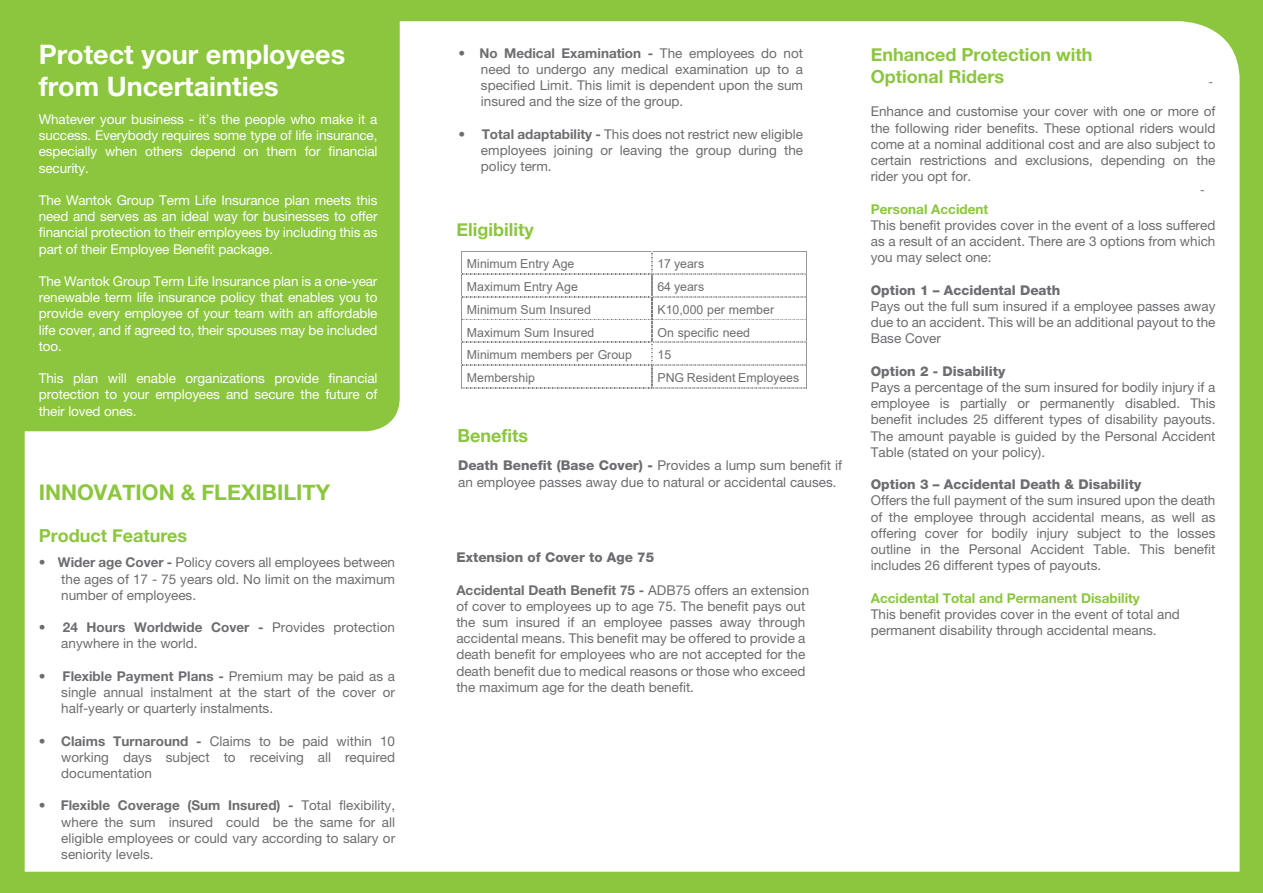
<style>
.page{position:relative;width:1263px;height:893px;background:#8bc63e}
.page>*{position:absolute;margin:0;border:0;box-sizing:border-box;transform-origin:0 0}
.t1{font:700 27px/32.4px "Helvetica Neue LT Pro";color:#fff}
.t2{font:700 21.6px "Helvetica Neue";color:#8bc63e}
.t3{font:700 18px/21.6px "Helvetica Neue";color:#8bc63e}
.t4{font:13.5px/16.2px "Helvetica Neue LT Pro";color:#6c6d70;text-align:justify}
.t5{font:13.5px/16.2px "Helvetica Neue LT Pro";letter-spacing:-.01em;color:#fff;text-align:justify}
.t6{font:800 13.5px "Helvetica Neue LT Pro";color:#6c6d70}
.t7{font:700 13.5px "Helvetica Neue LT Pro";color:#8bc63e}
.t8{font:12.3px "Arial";color:#6d6e71}
.t9{font:12px "Helvetica Neue";color:#6c6d70}
.s1{font-weight:700}
.s2{font-weight:800}
</style>
<div class="page">
<div style="left:25px;top:21px;width:1214px;height:851px;background:#fff"></div>
<svg style="left:25px;top:21px;width:375px;height:410px"></svg>
<svg style="left:461px;top:251px;width:346px;height:138px"></svg>
<h1 class="t1" style="left:39px;top:37px;width:308px">Protect your employees from Uncertainties</h1>
<p class="t5" style="left:39px;top:111px;width:340px">Whatever your business - it’s the people who make it a success. Everybody requires some type of life insurance, especially when others depend on them for financial security.</p>
<p class="t5" style="left:39px;top:192px;width:340px">The Wantok Group Term Life Insurance plan meets this need and serves as an ideal way for businesses to offer financial protection to their employees by including this as part of their Employee Benefit package.</p>
<p class="t5" style="left:39px;top:273px;width:340px">The Wantok Group Term Life Insurance plan is a one-year renewable term life insurance policy that enables you to provide every employee of your team with an affordable life cover, and if agreed to, their spouses may be included too.</p>
<p class="t5" style="left:39px;top:370px;width:340px">This plan will enable organizations provide financial protection to your employees and secure the future of their loved ones.</p>
<h2 class="t2" style="left:39px;top:478px;width:293px">INNOVATION &amp; FLEXIBILITY</h2>
<h3 class="t3" style="left:39px;top:524px;width:150px">Product Features</h3>
<p class="t4" style="left:61px;top:554px;width:335px;text-indent:-23px">• <span class="s1">Wider age Cover -</span> Policy covers all employees between the ages of 17 - 75 years old. No limit on the maximum number of employees.</p>
<p class="t4" style="left:61px;top:619px;width:335px;text-indent:-23px">• <span class="s1">24 Hours Worldwide Cover -</span> Provides protection anywhere in the world.</p>
<p class="t4" style="left:61px;top:668px;width:335px;text-indent:-22px">• <span class="s1">Flexible Payment Plans -</span> Premium may be paid as a single annual instalment at the start of the cover or half-yearly or quarterly instalments.</p>
<p class="t4" style="left:61px;top:732px;width:335px;text-indent:-23px">• <span class="s1">Claims Turnaround -</span> Claims to be paid within 10 working days subject to receiving all required documentation</p>
<p class="t4" style="left:61px;top:797px;width:335px;text-indent:-22px">• <span class="s1">Flexible Coverage (Sum Insured) -</span> Total flexibility, where the sum insured could be the same for all eligible employees or could vary according to salary or seniority levels.</p>
<p class="t4" style="left:481px;top:45px;width:324px;text-indent:-23px">• <span class="s1">No Medical Examination -</span> The employees do not need to undergo any medical examination up to a specified Limit. This limit is dependent upon the sum insured and the size of the group.</p>
<p class="t4" style="left:481px;top:126px;width:324px;text-indent:-22px">• <span class="s1">Total adaptability -</span> This does not restrict new eligible employees joining or leaving the group during the policy term.</p>
<h3 class="t3" style="left:457px;top:219px;width:79px">Eligibility</h3>
<p class="t8" style="left:467px;top:256px;width:109px">Minimum Entry Age</p>
<p class="t8" style="left:657px;top:256px;width:48px">17 years</p>
<p class="t8" style="left:467px;top:278px;width:113px">Maximum Entry Age</p>
<p class="t8" style="left:657px;top:278px;width:48px">64 years</p>
<p class="t8" style="left:467px;top:301px;width:125px">Minimum Sum Insured</p>
<p class="t8" style="left:657px;top:301px;width:118px">K10,000 per member</p>
<p class="t8" style="left:467px;top:324px;width:129px">Maximum Sum Insured</p>
<p class="t8" style="left:657px;top:324px;width:94px">On specific need</p>
<p class="t8" style="left:467px;top:346px;width:166px">Minimum members per Group</p>
<p class="t8" style="left:657px;top:346px;width:15px">15</p>
<p class="t8" style="left:467px;top:369px;width:69px">Membership</p>
<p class="t8" style="left:657px;top:369px;width:143px">PNG Resident Employees</p>
<h3 class="t3" style="left:457px;top:424px;width:72px">Benefits</h3>
<p class="t4" style="left:458px;top:457px;width:385px"><span class="s2">Death Benefit (Base Cover) -</span> Provides a lump sum benefit if an employee passes away due to natural or accidental causes.</p>
<p class="t6" style="left:457px;top:549px;width:199px">Extension of Cover to Age 75</p>
<p class="t4" style="left:456px;top:582px;width:354px;text-align:left"><span class="s1">Accidental Death Benefit 75 -</span> ADB75 offers an extension of cover to employees up to age 75. The benefit pays out the sum insured if an employee passes away through accidental means. This benefit may be offered to provide a death benefit for employees who are not accepted for the death benefit due to medical reasons or those who exceed the maximum age for the death benefit.</p>
<h3 class="t3" style="left:871px;top:44px;width:223px">Enhanced Protection with<br>Optional Riders</h3>
<p class="t9" style="left:1208px;top:75px;width:6px">-</p>
<p class="t4" style="left:871px;top:103px;width:346px">Enhance and customise your cover with one or more of the following rider benefits. These optional riders would come at a nominal additional cost and are also subject to certain restrictions and exclusions, depending on the rider you opt for.</p>
<p class="t7" style="left:871px;top:201px;width:119px">Personal Accident</p>
<p class="t4" style="left:871px;top:217px;width:346px">This benefit provides cover in the event of a loss suffered as a result of an accident. There are 3 options from which you may select one:</p>
<p class="t6" style="left:871px;top:282px;width:191px">Option 1 – Accidental Death</p>
<p class="t4" style="left:871px;top:298px;width:346px">Pays out the full sum insured if a employee passes away due to an accident. This will be an additional payout to the Base Cover</p>
<p class="t6" style="left:871px;top:363px;width:136px">Option 2 - Disability</p>
<p class="t4" style="left:871px;top:379px;width:346px">Pays a percentage of the sum insured for bodily injury if a employee is partially or permanently disabled. This benefit includes 25 different types of disability payouts.<br>The amount payable is guided by the Personal Accident Table (stated on your policy).</p>
<p class="t6" style="left:871px;top:476px;width:272px">Option 3 – Accidental Death &amp; Disability</p>
<p class="t4" style="left:871px;top:492px;width:346px">Offers the full payment of the sum insured upon the death of the employee through accidental means, as well as offering cover for bodily injury subject to the losses outline in the Personal Accident Table. This benefit includes 26 different types of payouts.</p>
<p class="t7" style="left:871px;top:589px;width:271px">Accidental Total and Permanent Disability</p>
<p class="t4" style="left:871px;top:606px;width:311px">This benefit provides cover in the event of total and permanent disability through accidental means.</p>
<p class="t9" style="left:1200px;top:183px;width:6px">-</p>
</div>
